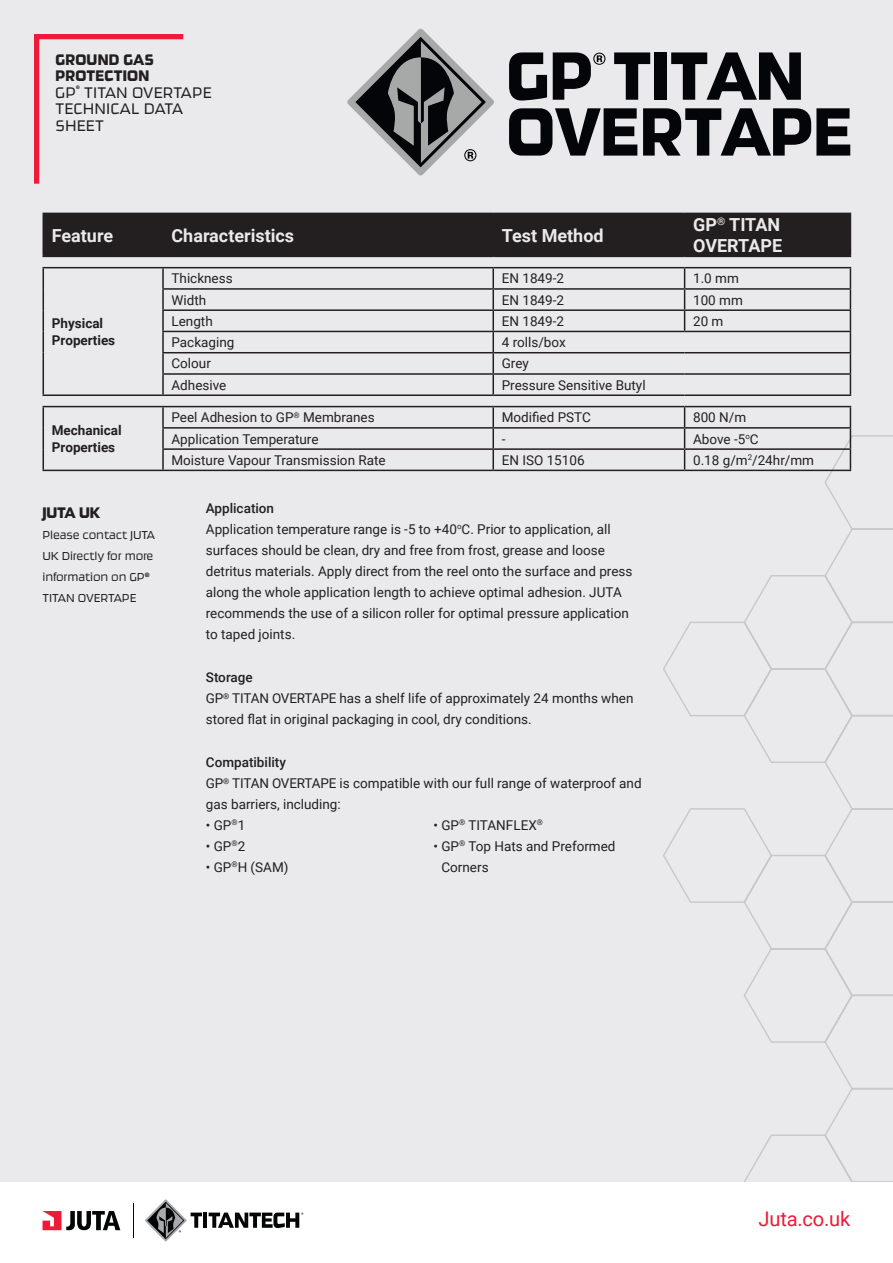
<style>
.page{position:relative;width:893px;height:1263px;background:#fff}
.page>*{position:absolute;margin:0;border:0;box-sizing:border-box;transform-origin:0 0}
.t1{font:20.1px "Roboto";letter-spacing:-.01em;color:#ed1a38}
.t2{font:300 18px/16.5px "Ginger Pro";letter-spacing:.01em;color:#231f20}
.t3{font:700 18px/21px "Roboto";color:#eaeaec}
.t4{font:18px "Ginger Pro";letter-spacing:-.01em;color:#231f20}
.t5{font:13.5px/21px "Roboto";color:#231f20}
.t6{font:300 13.5px/21px "Ginger Pro";letter-spacing:-.01em;color:#231f20}
.t7{font:700 13.5px/16.2px "Roboto";color:#231f20}
.s1{font-weight:400}
.s2{font-weight:500}
</style>
<div class="page">
<div style="left:0;top:0;width:893px;height:1181px;background:#eaeaec"></div>
<svg style="left:34px;top:34px;width:150px;height:150px"></svg>
<svg style="left:43px;top:1211px;width:77px;height:19px"></svg>
<svg style="left:145px;top:1199px;width:57px;height:43px"></svg>
<hr style="left:203px;top:1212px;width:4px;height:16px;background:#040606">
<svg style="left:209px;top:1212px;width:94px;height:16px"></svg>
<hr style="left:133px;top:1203px;width:1px;height:35px;background:#040606">
<svg style="left:655px;top:435px;width:238px;height:746px"></svg>
<div style="left:44px;top:214px;width:806px;height:42px;background:#231f20"></div>
<hr style="left:162px;top:214px;width:2px;height:42px;background:#231f20">
<hr style="left:492px;top:214px;width:2px;height:42px;background:#231f20">
<hr style="left:684px;top:214px;width:1px;height:42px;background:#231f20">
<hr style="left:43px;top:213px;width:120px;height:1px;background:#231f20">
<hr style="left:43px;top:214px;width:1px;height:42px;background:#231f20">
<hr style="left:163px;top:213px;width:330px;height:1px;background:#231f20">
<hr style="left:493px;top:213px;width:192px;height:1px;background:#231f20">
<hr style="left:685px;top:213px;width:166px;height:1px;background:#231f20">
<hr style="left:850px;top:214px;width:1px;height:42px;background:#231f20">
<hr style="left:43px;top:256px;width:120px;height:1px;background:#231f20">
<hr style="left:163px;top:256px;width:330px;height:1px;background:#231f20">
<hr style="left:493px;top:256px;width:192px;height:1px;background:#231f20">
<hr style="left:685px;top:256px;width:166px;height:1px;background:#231f20">
<hr style="left:43px;top:267px;width:120px;height:1px;background:#231f20">
<svg style="left:43px;top:268px;width:1px;height:126px"></svg>
<hr style="left:43px;top:394px;width:120px;height:2px;background:#231f20">
<hr style="left:163px;top:267px;width:330px;height:1px;background:#231f20">
<hr style="left:162px;top:268px;width:2px;height:20px;background:#231f20">
<hr style="left:493px;top:267px;width:192px;height:1px;background:#231f20">
<hr style="left:492px;top:268px;width:2px;height:20px;background:#231f20">
<hr style="left:685px;top:267px;width:166px;height:1px;background:#231f20">
<hr style="left:162px;top:288px;width:331px;height:2px;background:#231f20">
<svg style="left:162px;top:290px;width:2px;height:19px"></svg>
<hr style="left:493px;top:288px;width:192px;height:2px;background:#231f20">
<svg style="left:492px;top:290px;width:2px;height:19px"></svg>
<hr style="left:685px;top:288px;width:166px;height:2px;background:#231f20">
<hr style="left:162px;top:309px;width:331px;height:2px;background:#231f20">
<hr style="left:162px;top:311px;width:2px;height:20px;background:#231f20">
<hr style="left:493px;top:309px;width:192px;height:2px;background:#231f20">
<hr style="left:492px;top:311px;width:2px;height:20px;background:#231f20">
<hr style="left:685px;top:309px;width:166px;height:2px;background:#231f20">
<svg style="left:684px;top:268px;width:1px;height:63px"></svg>
<hr style="left:162px;top:331px;width:331px;height:1px;background:#231f20">
<hr style="left:162px;top:332px;width:2px;height:20px;background:#231f20">
<hr style="left:493px;top:331px;width:192px;height:1px;background:#231f20">
<hr style="left:492px;top:332px;width:2px;height:20px;background:#231f20">
<hr style="left:685px;top:331px;width:166px;height:1px;background:#231f20">
<hr style="left:162px;top:352px;width:331px;height:1px;background:#231f20">
<hr style="left:162px;top:353px;width:2px;height:20px;background:#231f20">
<hr style="left:493px;top:352px;width:192px;height:1px;background:#231f20">
<hr style="left:492px;top:353px;width:2px;height:20px;background:#231f20">
<hr style="left:685px;top:352px;width:166px;height:1px;background:#231f20">
<hr style="left:162px;top:373px;width:331px;height:2px;background:#231f20">
<svg style="left:162px;top:375px;width:2px;height:19px"></svg>
<hr style="left:493px;top:373px;width:192px;height:2px;background:#231f20">
<svg style="left:492px;top:375px;width:2px;height:19px"></svg>
<hr style="left:685px;top:373px;width:166px;height:2px;background:#231f20">
<svg style="left:850px;top:268px;width:1px;height:126px"></svg>
<hr style="left:163px;top:394px;width:330px;height:2px;background:#231f20">
<hr style="left:493px;top:394px;width:192px;height:2px;background:#231f20">
<hr style="left:685px;top:394px;width:166px;height:2px;background:#231f20">
<hr style="left:43px;top:406px;width:120px;height:1px;background:#231f20">
<svg style="left:43px;top:407px;width:1px;height:63px"></svg>
<hr style="left:43px;top:470px;width:120px;height:1px;background:#231f20">
<hr style="left:163px;top:406px;width:330px;height:1px;background:#231f20">
<hr style="left:162px;top:407px;width:2px;height:20px;background:#231f20">
<hr style="left:493px;top:406px;width:192px;height:1px;background:#231f20">
<hr style="left:492px;top:407px;width:2px;height:20px;background:#231f20">
<hr style="left:685px;top:406px;width:166px;height:1px;background:#231f20">
<hr style="left:162px;top:427px;width:331px;height:2px;background:#231f20">
<svg style="left:162px;top:429px;width:2px;height:19px"></svg>
<hr style="left:493px;top:427px;width:192px;height:2px;background:#231f20">
<svg style="left:492px;top:429px;width:2px;height:19px"></svg>
<hr style="left:685px;top:427px;width:166px;height:2px;background:#231f20">
<hr style="left:162px;top:448px;width:331px;height:2px;background:#231f20">
<hr style="left:162px;top:450px;width:2px;height:20px;background:#231f20">
<hr style="left:493px;top:448px;width:192px;height:2px;background:#231f20">
<hr style="left:492px;top:450px;width:2px;height:20px;background:#231f20">
<hr style="left:685px;top:448px;width:166px;height:2px;background:#231f20">
<svg style="left:684px;top:407px;width:1px;height:63px"></svg>
<svg style="left:850px;top:407px;width:1px;height:63px"></svg>
<hr style="left:163px;top:470px;width:330px;height:1px;background:#231f20">
<hr style="left:493px;top:470px;width:192px;height:1px;background:#231f20">
<hr style="left:685px;top:470px;width:166px;height:1px;background:#231f20">
<svg style="left:347px;top:28px;width:147px;height:148px"></svg>
<svg style="left:509px;top:52px;width:38px;height:49px"></svg>
<svg style="left:553px;top:52px;width:52px;height:48px"></svg>
<svg style="left:614px;top:52px;width:36px;height:48px"></svg>
<div style="left:654px;top:52px;width:13px;height:48px;background:#040508"></div>
<svg style="left:671px;top:52px;width:130px;height:48px"></svg>
<svg style="left:509px;top:108px;width:128px;height:48px"></svg>
<svg style="left:643px;top:108px;width:207px;height:48px"></svg>
<h2 class="t2" style="left:55px;top:51px;width:158px"><span class="s1">GROUND GAS<br>PROTECTION<br></span>GP<sup>®</sup> TITAN OVERTAPE<br>TECHNICAL DATA<br>SHEET</h2>
<h2 class="t3" style="left:52px;top:224px;width:63px">Feature</h2>
<h2 class="t3" style="left:171px;top:224px;width:124px">Characteristics</h2>
<h2 class="t3" style="left:502px;top:224px;width:103px">Test Method</h2>
<h2 class="t3" style="left:693px;top:214px;width:91px">GP<sup>®</sup> TITAN<br>OVERTAPE</h2>
<p class="t7" style="left:52px;top:315px;width:65px">Physical<br>Properties</p>
<p class="t7" style="left:52px;top:422px;width:71px">Mechanical<br>Properties</p>
<h2 class="t4" style="left:43px;top:501px;width:59px">JUTA UK</h2>
<p class="t6" style="left:43px;top:524px;width:114px">Please contact JUTA<br>UK Directly for more information on GP®<br>TITAN OVERTAPE</p>
<p class="t5" style="left:171px;top:268px;width:63px">Thickness</p>
<p class="t5" style="left:502px;top:268px;width:64px">EN 1849-2</p>
<p class="t5" style="left:693px;top:268px;width:47px">1.0 mm</p>
<p class="t5" style="left:171px;top:289px;width:36px">Width</p>
<p class="t5" style="left:502px;top:289px;width:64px">EN 1849-2</p>
<p class="t5" style="left:693px;top:289px;width:51px">100 mm</p>
<p class="t5" style="left:171px;top:310px;width:43px">Length</p>
<p class="t5" style="left:502px;top:310px;width:64px">EN 1849-2</p>
<p class="t5" style="left:693px;top:310px;width:32px">20 m</p>
<p class="t5" style="left:171px;top:331px;width:64px">Packaging</p>
<p class="t5" style="left:502px;top:331px;width:65px">4 rolls/box</p>
<p class="t5" style="left:171px;top:353px;width:41px">Colour</p>
<p class="t5" style="left:502px;top:353px;width:29px">Grey</p>
<p class="t5" style="left:171px;top:374px;width:56px">Adhesive</p>
<p class="t5" style="left:502px;top:374px;width:145px">Pressure Sensitive Butyl</p>
<p class="t5" style="left:171px;top:406px;width:205px">Peel Adhesion to GP<sup>®</sup> Membranes</p>
<p class="t5" style="left:502px;top:406px;width:91px">Modified PSTC</p>
<p class="t5" style="left:693px;top:406px;width:55px">800 N/m</p>
<p class="t5" style="left:171px;top:428px;width:149px">Application Temperature</p>
<p class="t5" style="left:502px;top:428px;width:5px">-</p>
<p class="t5" style="left:693px;top:428px;width:67px">Above -5<sup>o</sup>C</p>
<p class="t5" style="left:171px;top:449px;width:216px">Moisture Vapour Transmission Rate</p>
<p class="t5" style="left:502px;top:449px;width:84px">EN ISO 15106</p>
<p class="t5" style="left:693px;top:449px;width:122px">0.18 g/m<sup>2</sup>/24hr/mm</p>
<p class="t5" style="left:206px;top:497px;width:428px"><span class="s2">Application<br></span>Application temperature range is -5 to +40<sup>o</sup>C. Prior to application, all surfaces should be clean, dry and free from frost, grease and loose detritus materials. Apply direct from the reel onto the surface and press along the whole application length to achieve optimal adhesion. JUTA recommends the use of a silicon roller for optimal pressure application to taped joints.</p>
<p class="t5" style="left:206px;top:666px;width:429px"><span class="s2">Storage<br></span>GP<sup>®</sup> TITAN OVERTAPE has a shelf life of approximately 24 months when stored flat in original packaging in cool, dry conditions.</p>
<p class="t5" style="left:206px;top:751px;width:437px"><span class="s2">Compatibility<br></span>GP<sup>®</sup> TITAN OVERTAPE is compatible with our full range of waterproof and gas barriers, including:</p>
<p class="t5" style="left:206px;top:814px;width:41px">• GP<sup>®</sup>1</p>
<p class="t5" style="left:206px;top:835px;width:41px">• GP<sup>®</sup>2</p>
<p class="t5" style="left:206px;top:856px;width:84px">• GP<sup>®</sup>H (SAM)</p>
<p class="t5" style="left:434px;top:814px;width:111px">• GP<sup>®</sup> TITANFLEX<sup>®</sup></p>
<p class="t5" style="left:441px;top:835px;width:176px;text-indent:-8px">• GP<sup>®</sup> Top Hats and Preformed<br>Corners</p>
<h1 class="t1" style="left:758px;top:1205px;width:93px">Juta.co.uk</h1>
</div>
